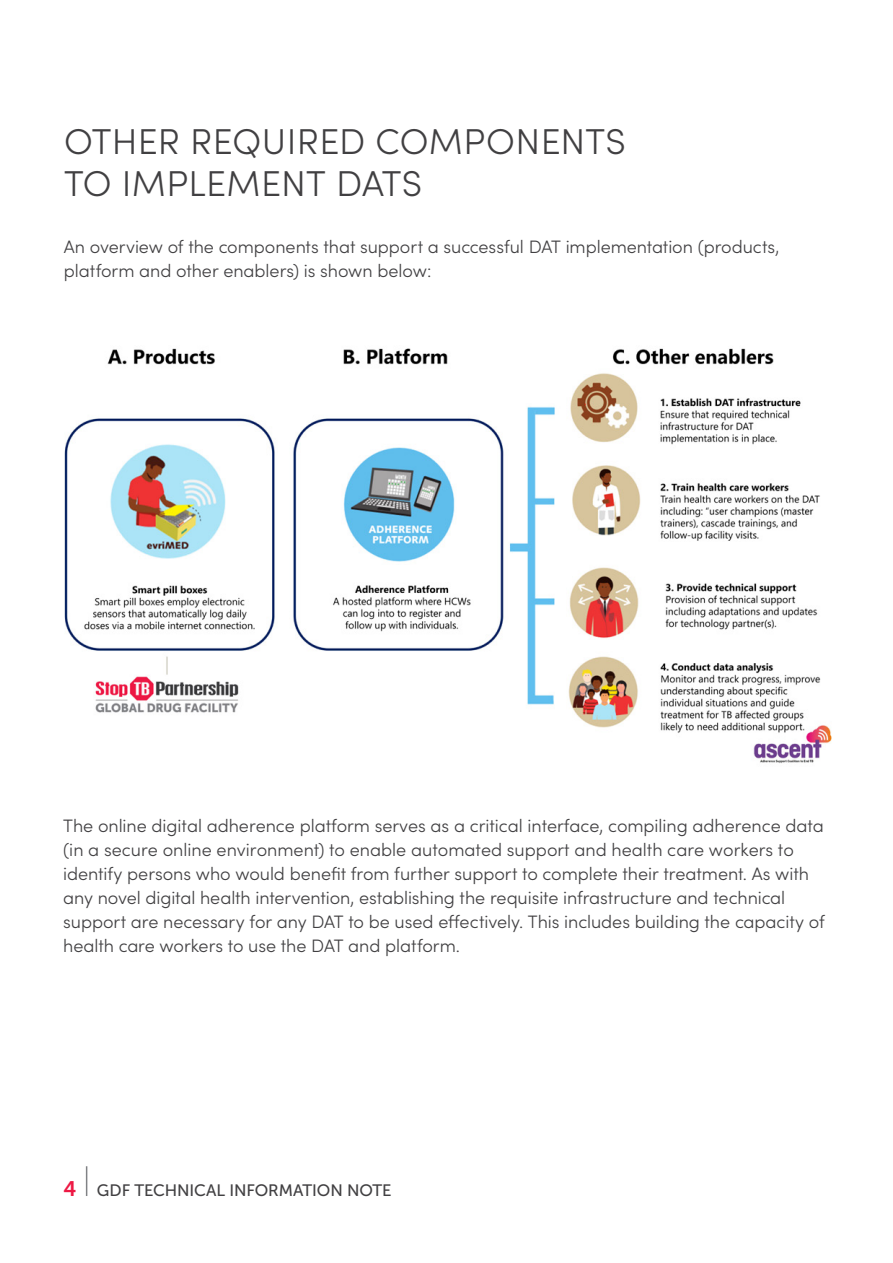
<style>
.page{position:relative;width:893px;height:1263px;background:#fff}
.page>*{position:absolute;margin:0;border:0;box-sizing:border-box;transform-origin:0 0}
.t1{font:300 36px/42px "Sofia Pro";letter-spacing:.01em;color:#414042}
.t2{font:300 18px/24px "Sofia Pro";letter-spacing:-.005em;color:#414042}
.t3{font:16.5px "Museo Sans 500";letter-spacing:-.005em;color:#414042}
.s1{font-family:"Museo Sans 700";font-size:21px;color:#ed1944}
</style>
<div class="page">
<img style="left:64px;top:348px;width:768px;height:415px">
<hr style="left:86px;top:1166px;width:1px;height:30px;background:#808285">
<h1 class="t1" style="left:64px;top:118px;width:563px">OTHER REQUIRED COMPONENTS<br>TO IMPLEMENT DATS</h1>
<p class="t2" style="left:64px;top:233px;width:717px">An overview of the components that support a successful DAT implementation (products, platform and other enablers) is shown below:</p>
<p class="t2" style="left:63px;top:813px;width:763px">The online digital adherence platform serves as a critical interface, compiling adherence data (in a secure online environment) to enable automated support and health care workers to identify persons who would benefit from further support to complete their treatment. As with any novel digital health intervention, establishing the requisite infrastructure and technical support are necessary for any DAT to be used effectively. This includes building the capacity of health care workers to use the DAT and platform.</p>
<p class="t3" style="left:64px;top:1181px;width:330px"><span class="s1">4</span> GDF TECHNICAL INFORMATION NOTE</p>
</div>
